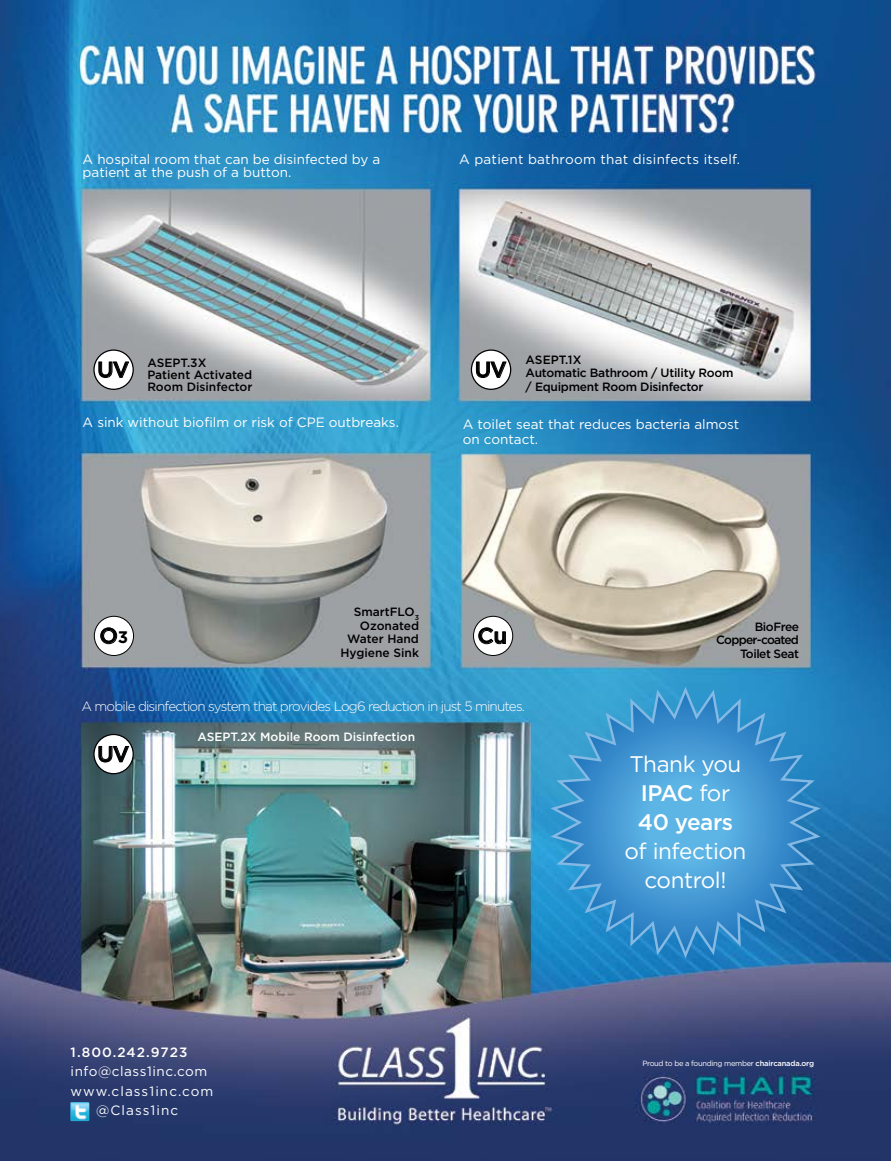
<style>
.page{position:relative;width:891px;height:1161px;background:#fff}
.page>*{position:absolute;margin:0;border:0;box-sizing:border-box;transform-origin:0 0}
.t1{font:22.5px/29.1px "Gotham";letter-spacing:-.02em;color:#fff;text-align:center}
.t2{font:500 21.75px "Gotham";letter-spacing:-.04em;color:#000}
.t3{font:13.5px/13.5px "Gotham";color:#fff}
.t4{font:300 13.5px "Gotham";letter-spacing:-.06em;color:#fff}
.t5{font:13.5px "Gotham";letter-spacing:.02em;color:#fff}
.t6{font:13.5px "Gotham";letter-spacing:.08em;color:#fff}
.t7{font:13.5px "Gotham";letter-spacing:.04em;color:#fff}
.t8{font:500 13.5px "Gotham";letter-spacing:.08em;color:#fff}
.t9{font:500 12px/13.5px "Gotham";color:#000}
.t10{font:500 12px/13.5px "Gotham";letter-spacing:-.02em;color:#000}
.t11{font:500 12px/13.5px "Gotham";letter-spacing:-.05em;color:#000;text-align:right}
.t12{font:500 12px "Gotham";color:#fff}
.t13{font:7.5px "Gotham";letter-spacing:-.04em;color:#fff}
.s1{font-weight:700;font-size:16.65px}
.s2{font-weight:500}
</style>
<div class="page">
<img style="left:0;top:0;width:891px;height:1161px">
<div style="left:94px;top:616px;width:40px;height:40px;background:#fff;border-radius:50%"></div>
<div style="left:94px;top:616px;width:40px;height:40px;border:1px solid #000;border-radius:50%"></div>
<svg style="left:100px;top:627px;width:17px;height:18px"></svg>
<div style="left:94px;top:350px;width:39px;height:39px;background:#fff;border-radius:50%"></div>
<div style="left:93px;top:349px;width:41px;height:41px;border:1px solid #000;border-radius:50%"></div>
<svg style="left:98px;top:361px;width:32px;height:17px"></svg>
<svg style="left:94px;top:734px;width:39px;height:40px"></svg>
<div style="left:93px;top:734px;width:41px;height:40px;border:1px solid #000;border-radius:50%"></div>
<svg style="left:98px;top:746px;width:32px;height:17px"></svg>
<div style="left:474px;top:616px;width:39px;height:40px;background:#fff;border-radius:50%"></div>
<div style="left:473px;top:616px;width:40px;height:40px;border:1px solid #000;border-radius:50%"></div>
<svg style="left:478px;top:627px;width:28px;height:18px"></svg>
<svg style="left:471px;top:350px;width:40px;height:39px"></svg>
<div style="left:471px;top:349px;width:40px;height:41px;border:1px solid #000;border-radius:50%"></div>
<svg style="left:476px;top:361px;width:31px;height:17px"></svg>
<img style="left:70px;top:1102px;width:19px;height:19px">
<svg style="left:550px;top:687px;width:271px;height:271px;background:#3c95cf"></svg>
<p class="t3" style="left:83px;top:152px;width:299px">A hospital room that can be disinfected by a patient at the push of a button.</p>
<p class="t5" style="left:459px;top:150px;width:283px">A patient bathroom that disinfects itself.</p>
<p class="t9" style="left:147px;top:356px;width:107px;line-height:12px">ASEPT.3X<br>Patient Activated<br>Room Disinfector</p>
<h2 class="t2" style="left:97px;top:355px;width:33px">UV</h2>
<h2 class="t2" style="left:225px;top:355px;width:31px">Cu</h2>
<p class="t10" style="left:526px;top:353px;width:209px">ASEPT.1X<br>Automatic Bathroom / Utility Room / Equipment Room Disinfector</p>
<h2 class="t2" style="left:475px;top:355px;width:33px">UV</h2>
<h2 class="t2" style="left:602px;top:355px;width:31px">Cu</h2>
<p class="t3" style="left:83px;top:416px;width:318px">A sink without biofilm or risk of CPE outbreaks.</p>
<p class="t3" style="left:463px;top:416px;width:278px;line-height:15px">A toilet seat that reduces bacteria almost on contact.</p>
<h2 class="t2" style="left:100px;top:622px;width:30px">O<span class="s1">3</span></h2>
<p class="t9" style="left:341px;top:605px;width:80px;text-align:right">SmartFLO<sub>3<br></sub>Ozonated<br>Water Hand<br>Hygiene Sink</p>
<h2 class="t2" style="left:350px;top:622px;width:33px">UV</h2>
<h2 class="t2" style="left:478px;top:622px;width:31px">Cu</h2>
<p class="t4" style="left:82px;top:698px;width:445px">A mobile disinfection system that provides Log6 reduction in just 5 minutes.</p>
<p class="t12" style="left:197px;top:729px;width:219px">ASEPT.2X Mobile Room Disinfection</p>
<h2 class="t2" style="left:97px;top:740px;width:33px">UV</h2>
<p class="t8" style="left:71px;top:1043px;width:118px">1.800.242.9723</p>
<p class="t7" style="left:71px;top:1063px;width:138px">info@class1inc.com</p>
<p class="t6" style="left:71px;top:1083px;width:144px">www.class1inc.com</p>
<p class="t6" style="left:96px;top:1102px;width:83px">@Class1inc</p>
<p class="t11" style="left:716px;top:620px;width:84px">BioFree<br>Copper-coated<br>Toilet Seat</p>
<h1 class="t1" style="left:630px;top:749px;width:113px">Thank you<br><span class="s2">IPAC</span> for<br><span class="s2">40 years</span></h1>
<h1 class="t1" style="left:625px;top:836px;width:123px">of infection control!</h1>
<p class="t13" style="left:642px;top:1059px;width:173px">Proud to be a founding member <span class="s2">chaircanada.org</span></p>
</div>
